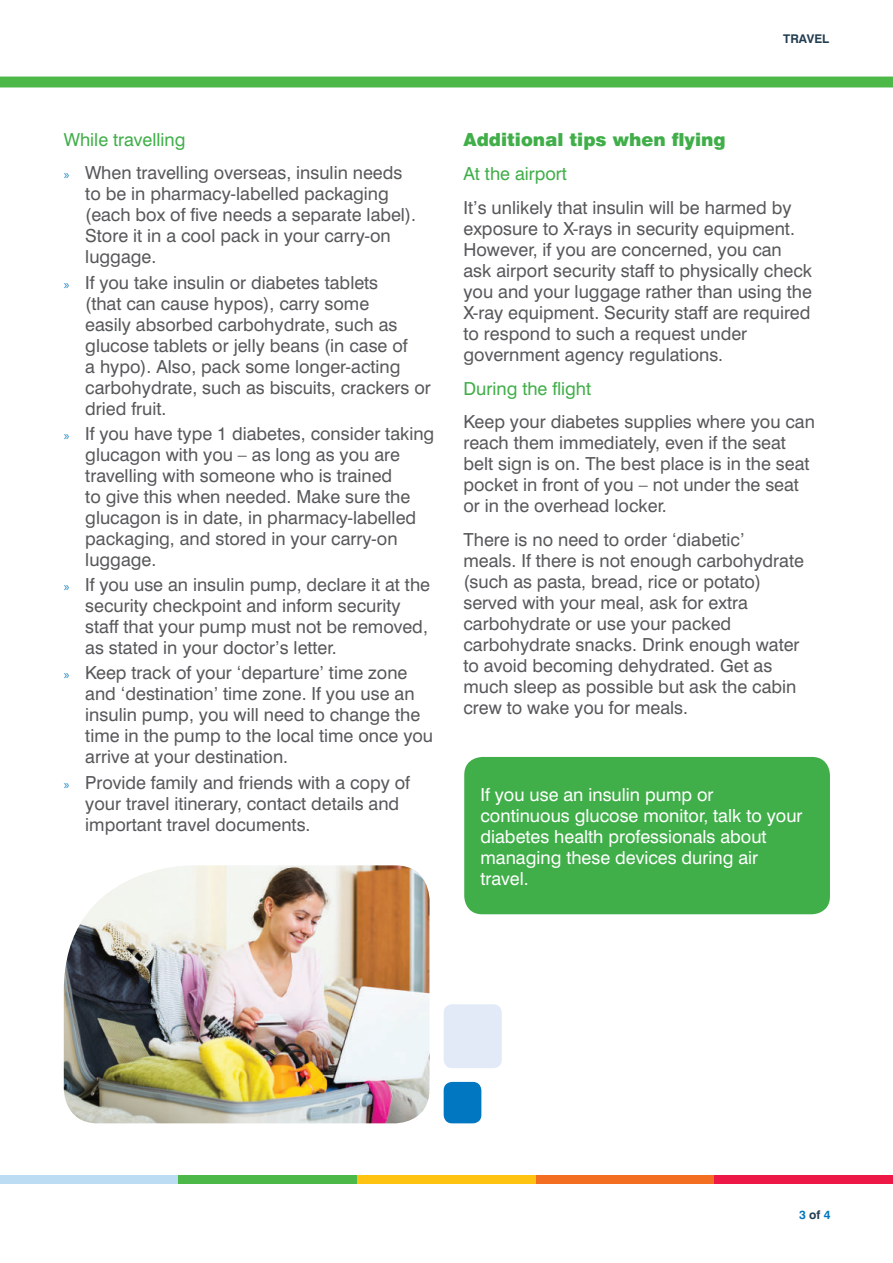
<style>
.page{position:relative;width:893px;height:1263px;background:#fff}
.page>*{position:absolute;margin:0;border:0;box-sizing:border-box;transform-origin:0 0}
.t1{font:18px/21px "Swiss 721 BT";color:#57585a}
.t2{font:18px/21px "Swiss 721 BT";color:#fff}
.t3{font:18px "Swiss 721 BT";color:#40ae49}
.t4{font:900 18px "Swiss 721 BT";color:#40ae49}
.t5{font:700 12px "Swiss 721 BT";color:#233d50}
.t6{font:700 12px "Swiss 721 BT";color:#0077c0}
.s1{color:#40ae49}
.s2{font-family:"Myriad Pro";font-size:13.5px;color:#2287c8}
.s3{color:#233d50}
</style>
<div class="page">
<div style="left:0;top:77px;width:893px;height:10px;background:#4cb848"></div>
<div style="left:357px;top:1176px;width:179px;height:8px;background:#fec210"></div>
<div style="left:0;top:1176px;width:179px;height:8px;background:#bcdcf3"></div>
<div style="left:179px;top:1176px;width:178px;height:8px;background:#4cb848"></div>
<div style="left:536px;top:1176px;width:178px;height:8px;background:#f36e21"></div>
<div style="left:714px;top:1176px;width:179px;height:8px;background:#ed1845"></div>
<div style="left:464px;top:757px;width:366px;height:157px;background:#40ae49;border-radius:18px"></div>
<img style="left:64px;top:865px;width:365px;height:258px">
<div style="left:444px;top:1082px;width:37px;height:41px;background:#0077c0;border-radius:9px"></div>
<div style="left:444px;top:1004px;width:58px;height:64px;background:#e1eaf6;border-radius:9px"></div>
<p class="t5" style="left:783px;top:31px;width:48px">TRAVEL</p>
<p class="t1" style="left:64px;top:122px;width:340px;line-height:33.6px"><span class="s1">While travelling<br></span><span class="s2">»</span> When travelling overseas, insulin needs</p>
<p class="t1" style="left:85px;top:183px;width:332px">to be in pharmacy-labelled packaging (each box of five needs a separate label).<br>Store it in a cool pack in your carry-on luggage.</p>
<p class="t1" style="left:85px;top:272px;width:347px;text-indent:-22px"><span class="s2">»</span> If you take insulin or diabetes tablets<br>(that can cause hypos), carry some<br>easily absorbed carbohydrate, such as glucose tablets or jelly beans (in case of<br>a hypo). Also, pack some longer-acting carbohydrate, such as biscuits, crackers or dried fruit.</p>
<p class="t1" style="left:85px;top:423px;width:351px;text-indent:-22px"><span class="s2">»</span> If you have type 1 diabetes, consider taking glucagon with you – as long as you are travelling with someone who is trained<br>to give this when needed. Make sure the glucagon is in date, in pharmacy-labelled packaging, and stored in your carry-on luggage.</p>
<p class="t1" style="left:85px;top:574px;width:346px;text-indent:-22px"><span class="s2">»</span> If you use an insulin pump, declare it at the security checkpoint and inform security staff that your pump must not be removed, as stated in your doctor’s letter.</p>
<p class="t1" style="left:85px;top:662px;width:349px;text-indent:-22px"><span class="s2">»</span> Keep track of your ‘departure’ time zone and ‘destination’ time zone. If you use an insulin pump, you will need to change the time in the pump to the local time once you arrive at your destination.</p>
<p class="t1" style="left:85px;top:772px;width:326px;text-indent:-22px"><span class="s2">»</span> Provide family and friends with a copy of your travel itinerary, contact details and important travel documents.</p>
<p class="t4" style="left:463px;top:129px;width:264px">Additional tips when flying</p>
<p class="t3" style="left:463px;top:163px;width:105px">At the airport</p>
<p class="t1" style="left:463px;top:197px;width:350px">It’s unlikely that insulin will be harmed by exposure to X-rays in security equipment.<br>However, if you are concerned, you can ask airport security staff to physically check you and your luggage rather than using the X-ray equipment. Security staff are required to respond to such a request under government agency regulations.</p>
<p class="t3" style="left:463px;top:377px;width:129px">During the flight</p>
<p class="t1" style="left:463px;top:411px;width:353px">Keep your diabetes supplies where you can reach them immediately, even if the seat belt sign is on. The best place is in the seat pocket in front of you – not under the seat or in the overhead locker.</p>
<p class="t1" style="left:463px;top:529px;width:342px">There is no need to order ‘diabetic’<br>meals. If there is not enough carbohydrate (such as pasta, bread, rice or potato) served with your meal, ask for extra carbohydrate or use your packed carbohydrate snacks. Drink enough water to avoid becoming dehydrated. Get as much sleep as possible but ask the cabin crew to wake you for meals.</p>
<p class="t2" style="left:480px;top:784px;width:324px">If you use an insulin pump or continuous glucose monitor, talk to your diabetes health professionals about managing these devices during air travel.</p>
<p class="t6" style="left:799px;top:1207px;width:33px">3 <span class="s3">of</span> 4</p>
</div>
